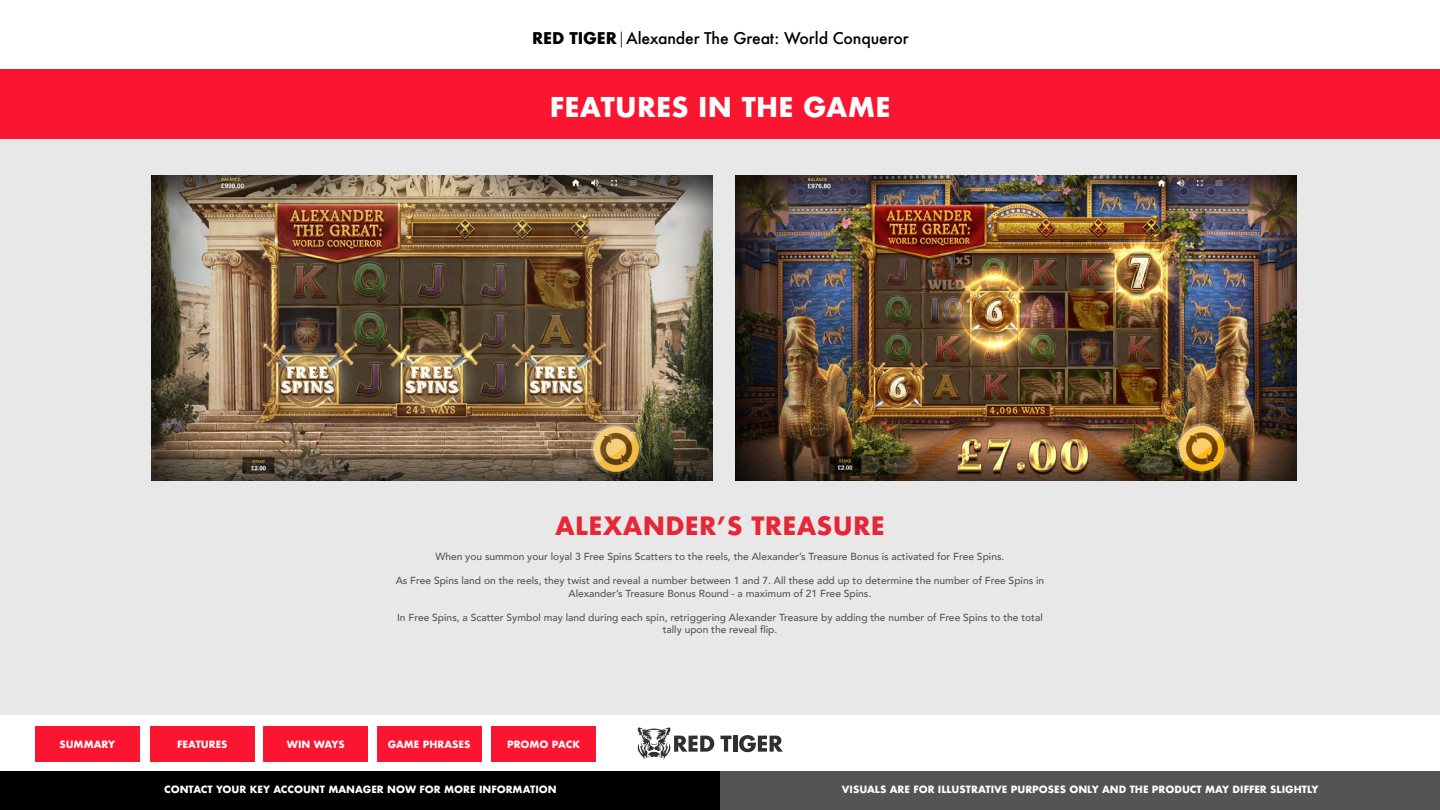
<style>
.page{position:relative;width:1440px;height:810px;background:#fff}
.page>*{position:absolute;margin:0;border:0;box-sizing:border-box;transform-origin:0 0}
.t1{font:700 26.55px "Futura";letter-spacing:.01em;color:#fff}
.t2{font:700 24.6px "Futura";letter-spacing:.01em;color:#e62737}
.t3{font:500 15.75px "Futura";letter-spacing:-.01em;color:#000}
.t4{font:500 10.2px/12.3px "Avenir";color:#545454;text-align:center}
.t5{font:700 9.75px "Futura";color:#fff}
.s1{font-weight:700}
.s2{font-weight:300;font-stretch:condensed}
</style>
<div class="page">
<svg style="left:638px;top:727px;width:76px;height:33px"></svg>
<svg style="left:721px;top:736px;width:11px;height:16px"></svg>
<hr style="left:733px;top:736px;width:4px;height:16px;background:#303030">
<svg style="left:739px;top:735px;width:44px;height:17px"></svg>
<div style="left:0;top:70px;width:1440px;height:644px;background:#e8e8e8"></div>
<div style="left:0;top:69px;width:1440px;height:69px;background:#fa1631"></div>
<div style="left:0;top:771px;width:720px;height:39px;background:#000"></div>
<div style="left:720px;top:771px;width:720px;height:39px;background:#545454"></div>
<div style="left:35px;top:726px;width:105px;height:35px;background:#fa1631"></div>
<div style="left:150px;top:726px;width:105px;height:35px;background:#fa1631"></div>
<div style="left:263px;top:726px;width:105px;height:35px;background:#fa1631"></div>
<div style="left:377px;top:726px;width:105px;height:35px;background:#fa1631"></div>
<div style="left:491px;top:726px;width:105px;height:35px;background:#fa1631"></div>
<img style="left:736px;top:176px;width:560px;height:304px">
<img style="left:152px;top:176px;width:560px;height:304px">
<h3 class="t3" style="left:532px;top:27px;width:378px"><span class="s1">RED TIGER</span> <span class="s2">|</span> Alexander The Great: World Conqueror</h3>
<h1 class="t1" style="left:550px;top:88px;width:342px">FEATURES IN THE GAME</h1>
<h2 class="t2" style="left:555px;top:508px;width:331px">ALEXANDER’S TREASURE</h2>
<p class="t4" style="left:436px;top:549px;width:570px">When you summon your loyal 3 Free Spins Scatters to the reels, the Alexander’s Treasure Bonus is activated for Free Spins.</p>
<p class="t4" style="left:396px;top:574px;width:650px">As Free Spins land on the reels, they twist and reveal a number between 1 and 7. All these add up to determine the number of Free Spins in<br>Alexander’s Treasure Bonus Round - a maximum of 21 Free Spins.</p>
<p class="t4" style="left:397px;top:611px;width:647px">In Free Spins, a Scatter Symbol may land during each spin, retriggering Alexander Treasure by adding the number of Free Spins to the total tally upon the reveal flip.</p>
<p class="t5" style="left:59px;top:737px;width:57px">SUMMARY</p>
<p class="t5" style="left:177px;top:737px;width:52px">FEATURES</p>
<p class="t5" style="left:287px;top:737px;width:59px">WIN WAYS</p>
<p class="t5" style="left:388px;top:737px;width:84px">GAME PHRASES</p>
<p class="t5" style="left:507px;top:737px;width:75px">PROMO PACK</p>
<p class="t5" style="left:164px;top:783px;width:394px">CONTACT YOUR KEY ACCOUNT MANAGER NOW FOR MORE INFORMATION</p>
<p class="t5" style="left:842px;top:783px;width:478px">VISUALS ARE FOR ILLUSTRATIVE PURPOSES ONLY AND THE PRODUCT MAY DIFFER SLIGHTLY</p>
</div>
